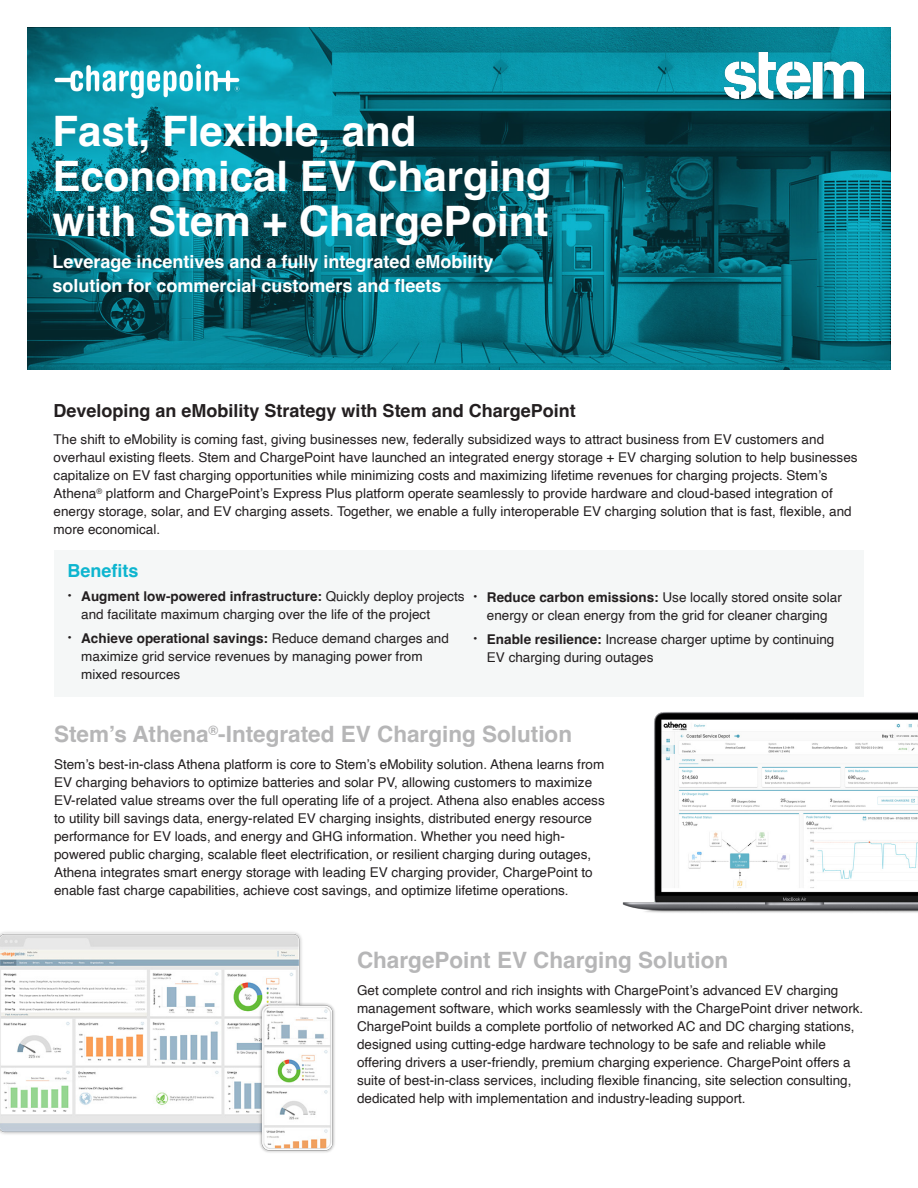
<style>
.page{position:relative;width:918px;height:1188px;background:#fff}
.page>*{position:absolute;margin:0;border:0;box-sizing:border-box;transform-origin:0 0}
.t1{font:700 42px/45px "Helvetica";color:#fff}
.t2{font:700 22.5px "Helvetica";color:#b6b6b7}
.t3{font:700 18px/24px "Helvetica";color:#fff}
.t4{font:700 18px "Helvetica";color:#231f20}
.t5{font:700 18px "Helvetica";color:#0db5cf}
.t6{font:13.5px/18px "Helvetica";color:#231f20}
.s1{font-weight:700;font-size:16.5px}
.s2{font-weight:700}
</style>
<div class="page">
<svg style="left:28px;top:28px;width:862px;height:341px;background:#066877"></svg>
<img style="left:724px;top:53px;width:140px;height:45px">
<img style="left:622px;top:712px;width:296px;height:201px">
<img style="left:0;top:932px;width:335px;height:221px">
<img style="left:34px;top:50px;width:226px;height:62px">
<div style="left:54px;top:550px;width:810px;height:147px;background:#f5f7f7"></div>
<p class="t1" style="left:52px;top:114px;width:501px">Fast, Flexible, and<br>Economical EV Charging with Stem + ChargePoint</p>
<p class="t3" style="left:52px;top:252px;width:443px">Leverage incentives and a fully integrated eMobility solution for commercial customers and fleets</p>
<p class="t4" style="left:54px;top:400px;width:524px">Developing an eMobility Strategy with Stem and ChargePoint</p>
<p class="t6" style="left:54px;top:431px;width:806px">The shift to eMobility is coming fast, giving businesses new, federally subsidized ways to attract business from EV customers and overhaul existing fleets. Stem and ChargePoint have launched an integrated energy storage + EV charging solution to help businesses capitalize on EV fast charging opportunities while minimizing costs and maximizing lifetime revenues for charging projects. Stem’s Athena<sup>®</sup> platform and ChargePoint’s Express Plus platform operate seamlessly to provide hardware and cloud-based integration of energy storage, solar, and EV charging assets. Together, we enable a fully interoperable EV charging solution that is fast, flexible, and more economical.</p>
<p class="t5" style="left:68px;top:560px;width:73px">Benefits</p>
<p class="t6" style="left:81px;top:588px;width:385px;text-indent:-14px"><span class="s1">·</span> <span class="s2">Augment low-powered infrastructure:</span> Quickly deploy projects and facilitate maximum charging over the life of the project</p>
<p class="t6" style="left:81px;top:630px;width:369px;text-indent:-14px"><span class="s1">·</span> <span class="s2">Achieve operational savings:</span> Reduce demand charges and maximize grid service revenues by managing power from mixed resources</p>
<p class="t6" style="left:473px;top:588px;width:370px;text-align:center"><span class="s1">·</span> <span class="s2">Reduce carbon emissions:</span> Use locally stored onsite solar energy or clean energy from the grid for cleaner charging</p>
<p class="t6" style="left:487px;top:630px;width:349px;text-indent:-14px"><span class="s1">·</span> <span class="s2">Enable resilience:</span> Increase charger uptime by continuing<br>EV charging during outages</p>
<p class="t2" style="left:54px;top:720px;width:520px">Stem’s Athena<sup>®</sup>-Integrated EV Charging Solution</p>
<p class="t6" style="left:54px;top:756px;width:552px">Stem’s best-in-class Athena platform is core to Stem’s eMobility solution. Athena learns from EV charging behaviors to optimize batteries and solar PV, allowing customers to maximize EV-related value streams over the full operating life of a project. Athena also enables access to utility bill savings data, energy-related EV charging insights, distributed energy resource performance for EV loads, and energy and GHG information. Whether you need high&shy;powered public charging, scalable fleet electrification, or resilient charging during outages, Athena integrates smart energy storage with leading EV charging provider, ChargePoint to enable fast charge capabilities, achieve cost savings, and optimize lifetime operations.</p>
<p class="t2" style="left:357px;top:946px;width:373px">ChargePoint EV Charging Solution</p>
<p class="t6" style="left:357px;top:982px;width:508px">Get complete control and rich insights with ChargePoint’s advanced EV charging management software, which works seamlessly with the ChargePoint driver network.<br>ChargePoint builds a complete portfolio of networked AC and DC charging stations, designed using cutting-edge hardware technology to be safe and reliable while offering drivers a user-friendly, premium charging experience. ChargePoint offers a suite of best-in-class services, including flexible financing, site selection consulting, dedicated help with implementation and industry-leading support.</p>
</div>
